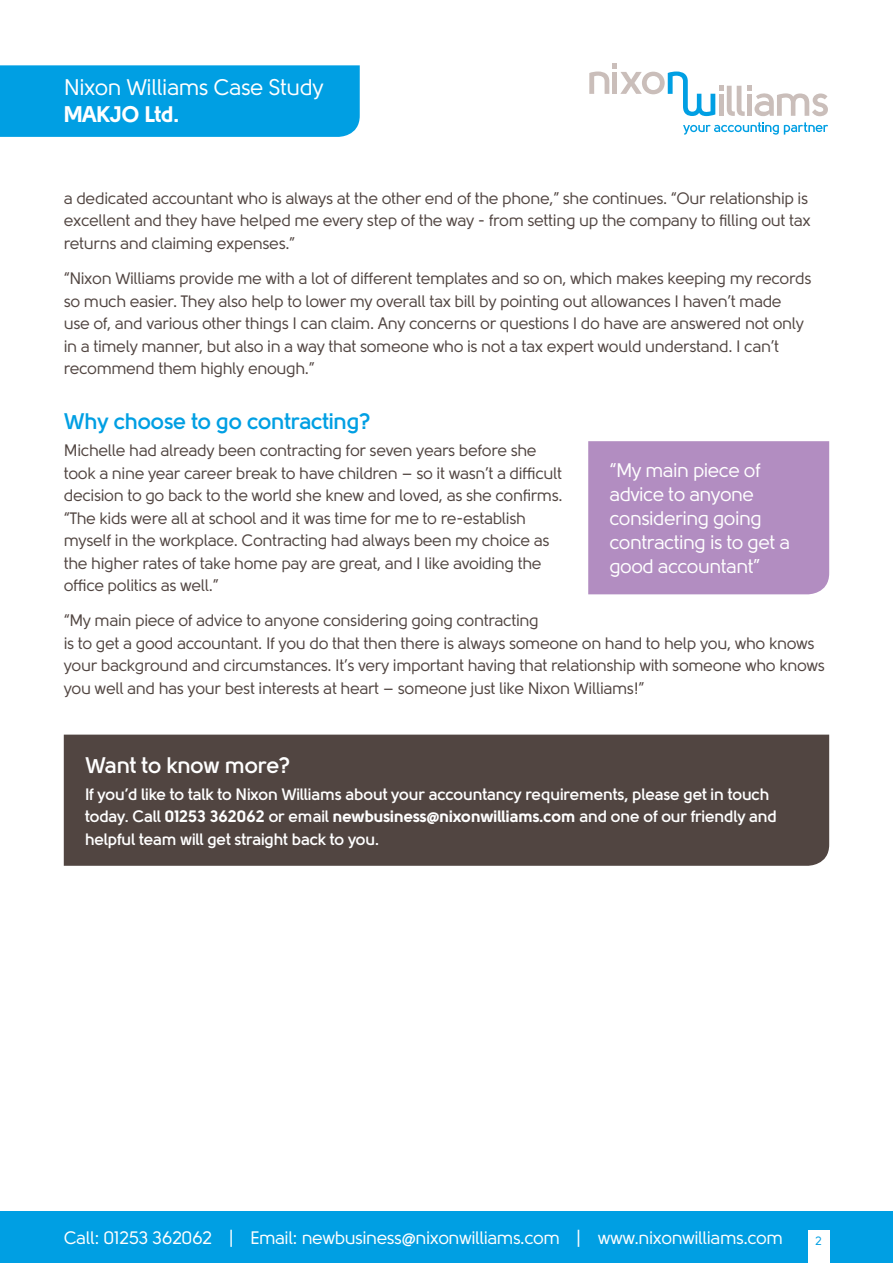
<style>
.page{position:relative;width:893px;height:1263px;background:#fff}
.page>*{position:absolute;margin:0;border:0;box-sizing:border-box;transform-origin:0 0}
.t1{font:700 22.5px "Solomon";letter-spacing:-.02em;color:#009fe3}
.t2{font:22.5px "Solomon";letter-spacing:-.02em;color:#fff}
.t3{font:700 22.5px "Solomon";letter-spacing:-.02em;color:#fff}
.t4{font:900 22.5px "Solomon";letter-spacing:-.02em;color:#fff}
.t5{font:19.5px/24px "Solomon";letter-spacing:-.025em;color:#fff}
.t6{font:18px "Solomon";letter-spacing:-.025em;color:#fff}
.t7{font:16.5px/22.5px "Solomon";letter-spacing:-.02em;color:#514541}
.t8{font:700 16.5px/22.5px "Solomon";letter-spacing:-.02em;color:#fff}
.t9{font:12px "Solomon";color:#009fe3}
.s1{font-weight:900}
</style>
<div class="page">
<div style="left:0;top:1212px;width:893px;height:51px;background:#009fe3"></div>
<div style="left:808px;top:1230px;width:21px;height:33px;background:#fff"></div>
<div style="left:0;top:65px;width:360px;height:72px;background:#009fe3"></div>
<svg style="left:589px;top:64px;width:239px;height:52px"></svg>
<svg style="left:683px;top:122px;width:145px;height:13px"></svg>
<div style="left:588px;top:441px;width:241px;height:153px;background:#b28dc1"></div>
<div style="left:64px;top:735px;width:765px;height:131px;background:#514541"></div>
<h1 class="t2" style="left:64px;top:75px;width:261px">Nixon Williams Case Study</h1>
<h1 class="t4" style="left:64px;top:101px;width:117px">MAKJO Ltd.</h1>
<p class="t7" style="left:64px;top:187px;width:749px">a dedicated accountant who is always at the other end of the phone,” she continues. “Our relationship is excellent and they have helped me every step of the way - from setting up the company to filling out tax returns and claiming expenses.”</p>
<p class="t7" style="left:64px;top:267px;width:749px">“Nixon Williams provide me with a lot of different templates and so on, which makes keeping my records so much easier. They also help to lower my overall tax bill by pointing out allowances I haven’t made use of, and various other things I can claim. Any concerns or questions I do have are answered not only in a timely manner, but also in a way that someone who is not a tax expert would understand. I can’t recommend them highly enough.”</p>
<h1 class="t1" style="left:64px;top:408px;width:309px">Why choose to go contracting?</h1>
<p class="t7" style="left:64px;top:439px;width:500px">Michelle had already been contracting for seven years before she took a nine year career break to have children – so it wasn’t a difficult decision to go back to the world she knew and loved, as she confirms. “The kids were all at school and it was time for me to re-establish myself in the workplace. Contracting had always been my choice as the higher rates of take home pay are great, and I like avoiding the office politics as well.”</p>
<p class="t7" style="left:64px;top:609px;width:763px">“My main piece of advice to anyone considering going contracting<br>is to get a good accountant. If you do that then there is always someone on hand to help you, who knows your background and circumstances. It’s very important having that relationship with someone who knows you well and has your best interests at heart – someone just like Nixon Williams!”</p>
<p class="t5" style="left:609px;top:458px;width:182px">“My main piece of advice to anyone considering going contracting is to get a good accountant”</p>
<h1 class="t3" style="left:85px;top:752px;width:207px">Want to know more?</h1>
<p class="t8" style="left:85px;top:782px;width:694px">If you’d like to talk to Nixon Williams about your accountancy requirements, please get in touch today. Call <span class="s1">01253 362062</span> or email <span class="s1">newbusiness@nixonwilliams.com</span> and one of our friendly and helpful team will get straight back to you.</p>
<p class="t6" style="left:64px;top:1228px;width:721px">Call: 01253 362062 | Email: newbusiness@nixonwilliams.com | www.nixonwilliams.com</p>
<p class="t9" style="left:815px;top:1234px;width:8px">2</p>
</div>
